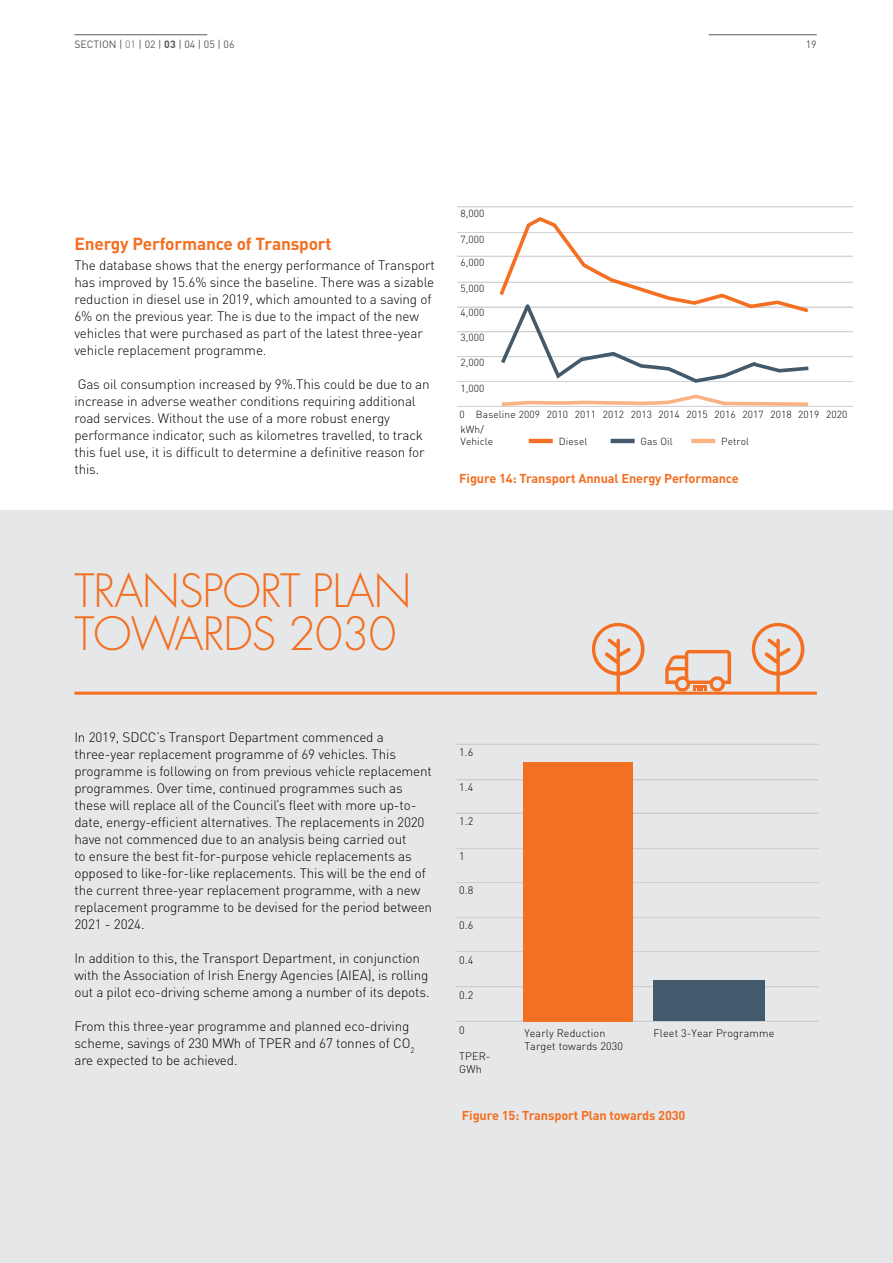
<style>
.page{position:relative;width:893px;height:1263px;background:#fff}
.page>*{position:absolute;margin:0;border:0;box-sizing:border-box;transform-origin:0 0}
.t1{font:300 44.7px/43px "Futura Std";letter-spacing:-.02em;color:#f36f21}
.t2{font:700 17.25px "DIN Pro";letter-spacing:-.01em;color:#f36f21}
.t3{font:300 13.5px/17px "DIN Pro";letter-spacing:-.01em;color:#000}
.t4{font:700 12.75px "DIN Pro";letter-spacing:-.01em;color:#f36f21}
.t5{font:300 10.8px/13px "DIN Pro";letter-spacing:.01em;color:#000}
.t6{font:10.5px "DIN Pro";color:#58595b}
.t7{font:300 10.2px/12.1px "DIN Pro";letter-spacing:.01em;color:#000}
.s1{font-weight:300}
.s2{font-weight:700}
</style>
<div class="page">
<div style="left:0;top:510px;width:893px;height:753px;background:#e6e7e8"></div>
<hr style="left:74px;top:692px;width:743px;height:3px;background:#f36f21">
<hr style="left:457px;top:256px;width:395px;height:1px;background:#d1d3d4">
<hr style="left:457px;top:406px;width:395px;height:1px;background:#d1d3d4">
<hr style="left:457px;top:381px;width:395px;height:1px;background:#d1d3d4">
<hr style="left:457px;top:356px;width:395px;height:1px;background:#d1d3d4">
<hr style="left:457px;top:331px;width:395px;height:1px;background:#d1d3d4">
<hr style="left:457px;top:232px;width:395px;height:1px;background:#d1d3d4">
<hr style="left:457px;top:206px;width:395px;height:1px;background:#d1d3d4">
<svg style="left:501px;top:394px;width:308px;height:12px"></svg>
<hr style="left:611px;top:439px;width:24px;height:4px;background:#445a6c">
<hr style="left:691px;top:439px;width:24px;height:4px;background:#fab383">
<hr style="left:529px;top:439px;width:24px;height:4px;background:#f37023">
<hr style="left:457px;top:282px;width:395px;height:1px;background:#d1d3d4">
<hr style="left:457px;top:307px;width:395px;height:1px;background:#d1d3d4">
<svg style="left:496px;top:217px;width:316px;height:166px"></svg>
<hr style="left:457px;top:1021px;width:362px;height:1px;background:#d1d3d4">
<hr style="left:457px;top:917px;width:362px;height:1px;background:#d1d3d4">
<hr style="left:457px;top:951px;width:362px;height:1px;background:#d1d3d4">
<hr style="left:457px;top:986px;width:362px;height:1px;background:#d1d3d4">
<hr style="left:457px;top:882px;width:362px;height:1px;background:#d1d3d4">
<hr style="left:457px;top:812px;width:362px;height:1px;background:#d1d3d4">
<hr style="left:457px;top:848px;width:362px;height:1px;background:#d1d3d4">
<hr style="left:457px;top:779px;width:362px;height:1px;background:#d1d3d4">
<hr style="left:457px;top:744px;width:362px;height:1px;background:#d1d3d4">
<div style="left:523px;top:762px;width:110px;height:259px;background:#f36f21"></div>
<div style="left:653px;top:980px;width:112px;height:41px;background:#425a6c"></div>
<svg style="left:592px;top:623px;width:52px;height:69px"></svg>
<svg style="left:752px;top:623px;width:52px;height:69px"></svg>
<svg style="left:665px;top:650px;width:66px;height:42px"></svg>
<hr style="left:709px;top:34px;width:108px;height:1px;background:#58595b">
<hr style="left:74px;top:34px;width:133px;height:1px;background:#58595b">
<p class="t6" style="left:74px;top:37px;width:162px">SECTION | <span class="s1">01</span> | 02 | <span class="s2">03</span> | 04 | 05 | 06</p>
<p class="t6" style="left:806px;top:37px;width:12px">19</p>
<p class="t7" style="left:460px;top:207px;width:25px">8,000</p>
<p class="t7" style="left:460px;top:233px;width:25px">7,000</p>
<p class="t2" style="left:74px;top:232px;width:259px">Energy Performance of Transport</p>
<p class="t3" style="left:74px;top:256px;width:362px">The database shows that the energy performance of Transport has improved by 15.6% since the baseline. There was a sizable reduction in diesel use in 2019, which amounted to a saving of 6% on the previous year. The is due to the impact of the new vehicles that were purchased as part of the latest three-year vehicle replacement programme.</p>
<p class="t3" style="left:74px;top:375px;width:357px">Gas oil consumption increased by 9%.This could be due to an increase in adverse weather conditions requiring additional road services. Without the use of a more robust energy performance indicator, such as kilometres travelled, to track this fuel use, it is difficult to determine a definitive reason for this.</p>
<p class="t7" style="left:460px;top:382px;width:25px">1,000</p>
<p class="t7" style="left:460px;top:256px;width:25px">6,000</p>
<p class="t7" style="left:460px;top:281px;width:25px">5,000</p>
<p class="t7" style="left:460px;top:306px;width:25px">4,000</p>
<p class="t7" style="left:460px;top:331px;width:25px">3,000</p>
<p class="t7" style="left:460px;top:356px;width:25px">2,000</p>
<p class="t7" style="left:459px;top:407px;width:389px">0 Baseline 2009 2010 2011 2012 2013 2014 2015 2016 2017 2018 2019 2020</p>
<p class="t7" style="left:460px;top:423px;width:34px">kWh/<br>Vehicle</p>
<p class="t7" style="left:559px;top:434px;width:30px">Diesel</p>
<p class="t7" style="left:640px;top:434px;width:34px">Gas Oil</p>
<p class="t7" style="left:721px;top:434px;width:30px">Petrol</p>
<p class="t4" style="left:459px;top:470px;width:281px">Figure 14: Transport Annual Energy Performance</p>
<h1 class="t1" style="left:74px;top:570px;width:339px">TRANSPORT PLAN<br>TOWARDS 2030</h1>
<p class="t3" style="left:74px;top:728px;width:359px">In 2019, SDCC’s Transport Department commenced a three-year replacement programme of 69 vehicles. This programme is following on from previous vehicle replacement programmes. Over time, continued programmes such as these will replace all of the Council’s fleet with more up-to&shy;date, energy-efficient alternatives. The replacements in 2020 have not commenced due to an analysis being carried out<br>to ensure the best fit-for-purpose vehicle replacements as opposed to like-for-like replacements. This will be the end of the current three-year replacement programme, with a new replacement programme to be devised for the period between 2021 - 2024.</p>
<p class="t3" style="left:74px;top:949px;width:357px">In addition to this, the Transport Department, in conjunction with the Association of Irish Energy Agencies (AIEA), is rolling out a pilot eco-driving scheme among a number of its depots.</p>
<p class="t3" style="left:74px;top:1017px;width:341px">From this three-year programme and planned eco-driving scheme, savings of 230 MWh of TPER and 67 tonnes of CO<sub>2 </sub>are expected to be achieved.</p>
<p class="t5" style="left:459px;top:745px;width:16px">1.6</p>
<p class="t5" style="left:459px;top:780px;width:16px">1.4</p>
<p class="t5" style="left:459px;top:814px;width:16px">1.2</p>
<p class="t5" style="left:459px;top:849px;width:7px">1</p>
<p class="t5" style="left:459px;top:883px;width:16px">0.8</p>
<p class="t5" style="left:459px;top:918px;width:16px">0.6</p>
<p class="t5" style="left:459px;top:953px;width:16px">0.4</p>
<p class="t5" style="left:459px;top:988px;width:16px">0.2</p>
<p class="t5" style="left:459px;top:1023px;width:7px">0</p>
<p class="t5" style="left:459px;top:1049px;width:33px">TPER-<br>GWh</p>
<p class="t5" style="left:524px;top:1026px;width:100px">Yearly Reduction<br>Target towards 2030</p>
<p class="t5" style="left:654px;top:1026px;width:122px">Fleet 3-Year Programme</p>
<p class="t4" style="left:462px;top:1106px;width:225px">Figure 15: Transport Plan towards 2030</p>
</div>
